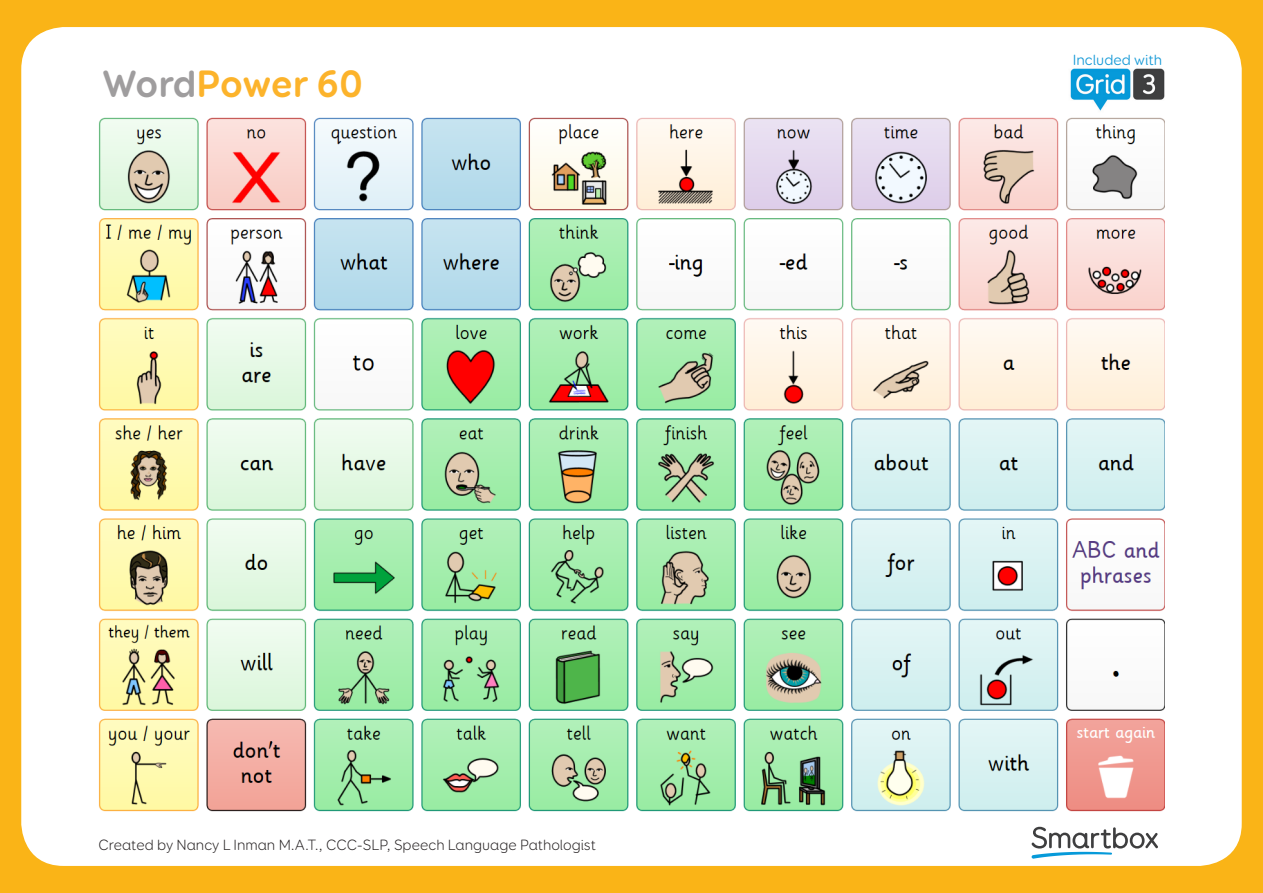
<style>
.page{position:relative;width:1263px;height:893px;background:#fab417}
.page>*{position:absolute;margin:0;border:0;box-sizing:border-box;transform-origin:0 0}
.t1{font:700 38.4px "Booster Next FY";color:#fcb32b}
.Catagory_intro{font:300 15px "Booster Next FY";color:#231f20}
.Grid_3_headings{font:15px "Booster Next FY";color:#179ad7}
.s1{color:#9f9d9e}
</style>
<div class="page">
<div style="left:21px;top:27px;width:1221px;height:839px;background:#fff;border-radius:43px"></div>
<img style="left:1070px;top:68px;width:95px;height:43px">
<svg style="left:1031px;top:827px;width:127px;height:32px"></svg>
<img style="left:99px;top:117px;width:1065px;height:695px">
<p class="t1" style="left:102px;top:60px;width:263px"><span class="s1">Word</span>Power 60</p>
<p class="Catagory_intro" style="left:99px;top:836px;width:499px">Created by Nancy L Inman M.A.T., CCC-SLP, Speech Language Pathologist</p>
<p class="Grid_3_headings" style="left:1073px;top:51px;width:91px">Included with</p>
</div>
